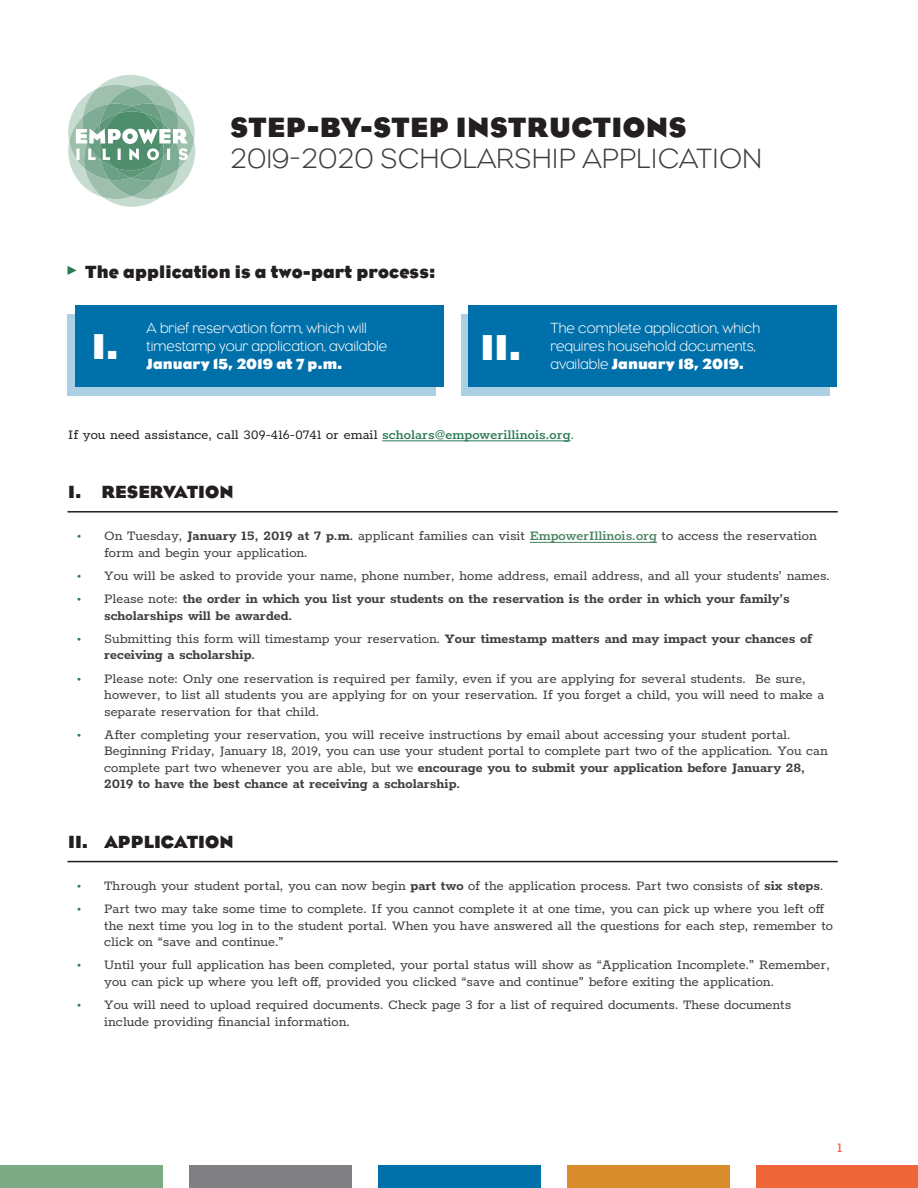
<style>
.page{position:relative;width:918px;height:1188px;background:#fff}
.page>*{position:absolute;margin:0;border:0;box-sizing:border-box;transform-origin:0 0}
.t1{font:700 36.75px "Eagle";color:#fff}
.t2{font:300 28.5px "Eagle";letter-spacing:.015em;color:#3e3e3f}
.t3{font:700 28.5px "Eagle";letter-spacing:.015em;color:#231f20}
.t4{font:700 18px "Eagle";letter-spacing:.005em;color:#231f20}
.t5{font:15px/16.5px "Rokkitt";color:#3e3e3f}
.t6{font:700 15px/16.5px "Rokkitt";color:#3e3e3f}
.t7{font:300 15px/18px "Eagle";color:#fff}
.t8{font:15px "Rokkitt";letter-spacing:.005em;color:#231f20}
.t9{font:500 15px "Rokkitt";color:#f0663b}
.s1{font-weight:700}
.s2{font-weight:600;color:#2b7b55}
.s3{color:#2b7b55}
.s4{font-weight:600}
.s5{font-weight:600;color:#488461}
.s6{font-weight:400;color:#2b7b55}
.s7{font-weight:400}
</style>
<div class="page">
<div style="left:0;top:1166px;width:162px;height:22px;background:#7dab85"></div>
<div style="left:189px;top:1166px;width:163px;height:22px;background:#808082"></div>
<div style="left:378px;top:1166px;width:163px;height:22px;background:#0070ab"></div>
<div style="left:567px;top:1166px;width:163px;height:22px;background:#d98c2b"></div>
<div style="left:757px;top:1166px;width:161px;height:22px;background:#f0663b"></div>
<div style="left:68px;top:314px;width:368px;height:82px;background:#abcfe3"></div>
<div style="left:75px;top:305px;width:368px;height:82px;background:#0070ab"></div>
<div style="left:461px;top:314px;width:368px;height:82px;background:#abcfe3"></div>
<div style="left:469px;top:305px;width:368px;height:82px;background:#0070ab"></div>
<svg style="left:68px;top:75px;width:127px;height:132px"></svg>
<svg style="left:68px;top:266px;width:9px;height:9px"></svg>
<hr style="left:68px;top:511px;width:770px;height:2px;background:#231f20">
<hr style="left:382px;top:440px;width:189px;height:1px;background:#2b7b55">
<hr style="left:530px;top:542px;width:127px;height:1px;background:#488461">
<hr style="left:68px;top:861px;width:770px;height:1px;background:#231f20">
<p class="t3" style="left:230px;top:111px;width:458px">STEP-BY-STEP INSTRUCTIONS</p>
<p class="t2" style="left:230px;top:142px;width:533px">2019-2020 SCHOLARSHIP APPLICATION</p>
<p class="t4" style="left:85px;top:262px;width:352px">The application is a two-part process:</p>
<p class="t1" style="left:92px;top:326px;width:28px">I.</p>
<p class="t7" style="left:147px;top:319px;width:242px">A brief reservation form, which will timestamp your application, available<br><span class="s1">January 15, 2019 at 7 p.m.</span></p>
<p class="t7" style="left:551px;top:319px;width:211px">The complete application, which requires household documents, available <span class="s1">January 18, 2019.</span></p>
<p class="t1" style="left:481px;top:327px;width:42px">II.</p>
<p class="t8" style="left:68px;top:424px;width:507px">If you need assistance, call 309-416-0741 or email <span class="s2">scholars@empowerillinois.org</span><span class="s3">.</span></p>
<p class="t4" style="left:68px;top:482px;width:167px">I. RESERVATION</p>
<p class="t5" style="left:104px;top:527px;width:714px;text-indent:-27px"><span class="s3">•</span> On Tuesday, <span class="s1">January 15, 2019 at 7 p.m</span><span class="s4">.</span> applicant families can visit <span class="s5">EmpowerIllinois.org</span> to access the reservation form and begin your application.</p>
<p class="t5" style="left:77px;top:566px;width:754px"><span class="s3">•</span> You will be asked to provide your name, phone number, home address, email address, and all your students’ names.</p>
<p class="t6" style="left:104px;top:589px;width:687px;text-indent:-27px"><span class="s6">•</span> <span class="s7">Please note:</span> the order in which you list your students on the reservation is the order in which your family’s scholarships will be awarded.</p>
<p class="t6" style="left:104px;top:629px;width:709px;text-indent:-27px"><span class="s6">•</span> <span class="s7">Submitting this form will timestamp your reservation.</span> Your timestamp matters and may impact your chances of receiving a scholarship<span class="s4">.</span></p>
<p class="t5" style="left:104px;top:669px;width:722px;text-indent:-27px"><span class="s3">•</span> Please note: Only one reservation is required per family, even if you are applying for several students. Be sure, however, to list all students you are applying for on your reservation. If you forget a child, you will need to make a separate reservation for that child.</p>
<p class="t5" style="left:104px;top:725px;width:725px;text-indent:-27px"><span class="s3">•</span> After completing your reservation, you will receive instructions by email about accessing your student portal.<br>Beginning Friday, January 18, 2019, you can use your student portal to complete part two of the application. You can complete part two whenever you are able, but we <span class="s1">encourage you to submit your application before January 28, 2019 to have the best chance at receiving a scholarship.</span></p>
<p class="t4" style="left:68px;top:832px;width:167px">II. APPLICATION</p>
<p class="t5" style="left:77px;top:876px;width:748px"><span class="s3">•</span> Through your student portal, you can now begin <span class="s1">part two</span> of the application process. Part two consists of <span class="s1">six steps</span>.</p>
<p class="t5" style="left:104px;top:900px;width:730px;text-indent:-27px"><span class="s3">•</span> Part two may take some time to complete. If you cannot complete it at one time, you can pick up where you left off the next time you log in to the student portal. When you have answered all the questions for each step, remember to click on “save and continue.”</p>
<p class="t5" style="left:104px;top:956px;width:727px;text-indent:-27px"><span class="s3">•</span> Until your full application has been completed, your portal status will show as “Application Incomplete.” Remember, you can pick up where you left off, provided you clicked “save and continue” before exiting the application.</p>
<p class="t5" style="left:104px;top:996px;width:688px;text-indent:-27px"><span class="s3">•</span> You will need to upload required documents. Check page 3 for a list of required documents. These documents include providing financial information.</p>
<p class="t9" style="left:837px;top:1138px;width:7px">1</p>
</div>
